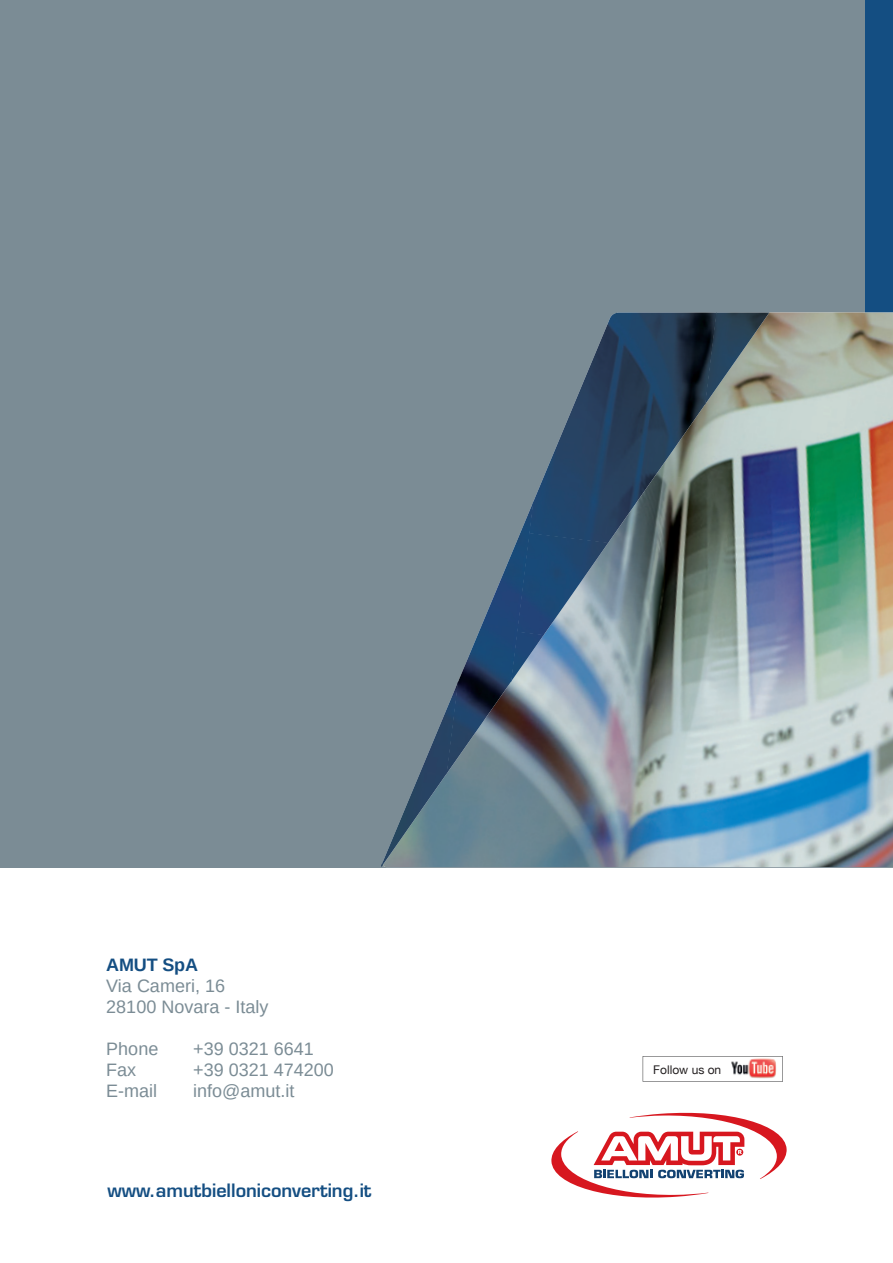
<style>
.page{position:relative;width:893px;height:1263px;background:#fff}
.page>*{position:absolute;margin:0;border:0;box-sizing:border-box;transform-origin:0 0}
.t1{font:18px/21px "Liberation Sans";color:#7b8c95}
.t2{font:600 18px "Eurostile LT Std";color:#144e82}
.t3{font:700 18px "Liberation Sans";letter-spacing:-.01em;color:#144e82}
.t4{font:12px "Helvetica Neue";color:#231f20}
</style>
<div class="page">
<div style="left:0;top:0;width:893px;height:867px;background:#7b8c95"></div>
<div style="left:865px;top:0;width:28px;height:313px;background:#144e82"></div>
<img style="left:769px;top:313px;width:124px;height:554px">
<img style="left:381px;top:405px;width:388px;height:462px">
<img style="left:529px;top:313px;width:188px;height:230px">
<img style="left:705px;top:313px;width:64px;height:92px">
<img style="left:446px;top:501px;width:88px;height:273px">
<img style="left:517px;top:533px;width:91px;height:102px">
<img style="left:511px;top:631px;width:33px;height:51px">
<img style="left:383px;top:681px;width:75px;height:184px">
<svg style="left:551px;top:1112px;width:236px;height:86px"></svg>
<svg style="left:643px;top:1056px;width:140px;height:26px"></svg>
<img style="left:729px;top:1058px;width:49px;height:21px">
<p class="t3" style="left:106px;top:952px;width:93px">AMUT SpA</p>
<p class="t1" style="left:106px;top:975px;width:164px">Via Cameri, 16<br>28100 Novara - Italy</p>
<p class="t1" style="left:106px;top:1038px;width:54px">Phone</p>
<p class="t1" style="left:193px;top:1038px;width:122px">+39 0321 6641</p>
<p class="t1" style="left:106px;top:1059px;width:32px">Fax</p>
<p class="t1" style="left:193px;top:1059px;width:142px">+39 0321 474200</p>
<p class="t1" style="left:106px;top:1080px;width:52px">E-mail</p>
<p class="t1" style="left:193px;top:1080px;width:103px">info@amut.it</p>
<p class="t2" style="left:108px;top:1179px;width:266px">www.amutbielloniconverting.it</p>
<p class="t4" style="left:653px;top:1061px;width:69px">Follow us on</p>
</div>
